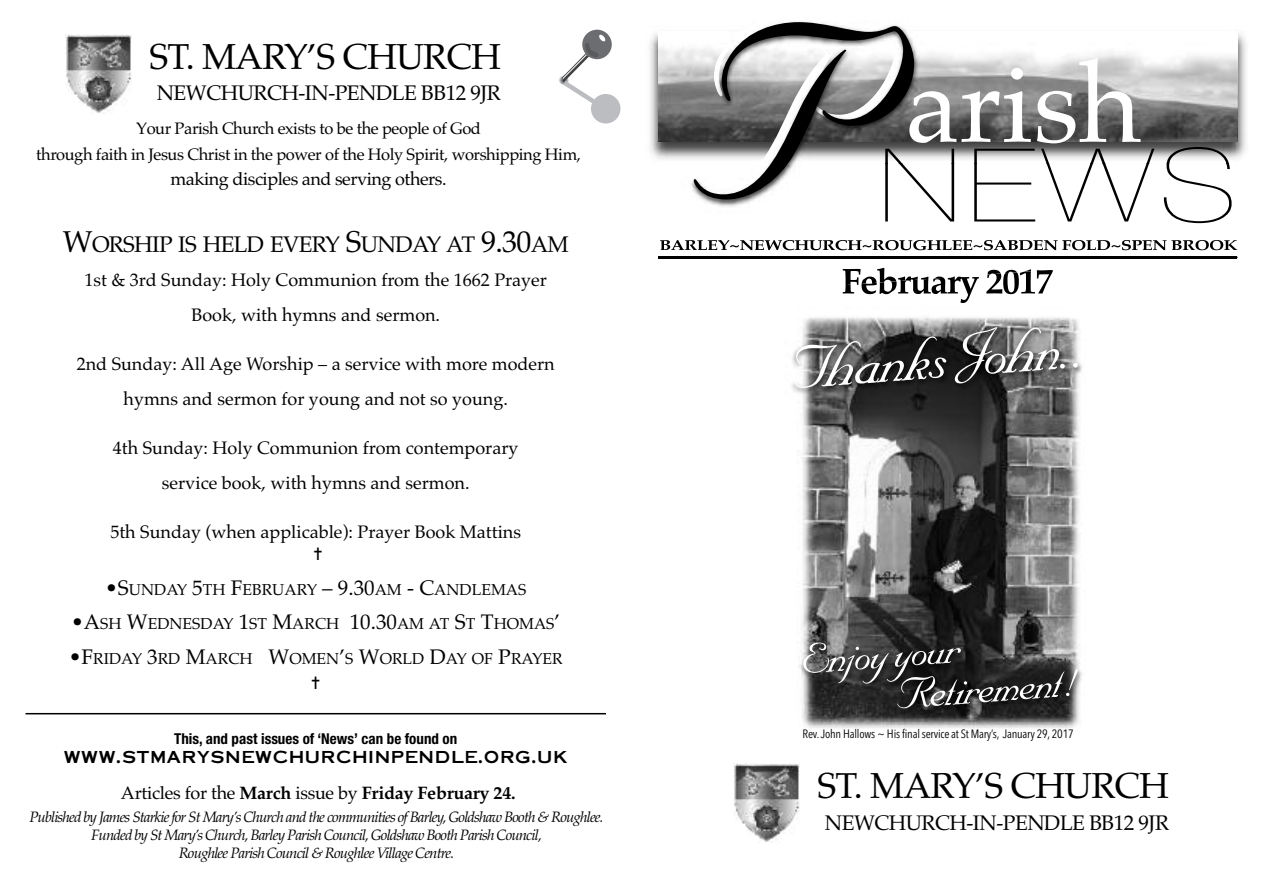
<style>
.page{position:relative;width:1263px;height:893px;background:#fff}
.page>*{position:absolute;margin:0;border:0;box-sizing:border-box;transform-origin:0 0}
.t1{font:288px "Nuptial Script";color:#000}
.t2{font:72px "Nuptial Script";color:#fff}
.t3{font:51px/41.5px "Nuptial Script";color:#fff}
.t4{font:36px "Palatino";letter-spacing:-.025em;color:#000}
.t5{font:22.5px "Palatino";letter-spacing:-.035em;color:#000}
.t6{font:21px "Palatino";letter-spacing:-.025em;color:#000}
.t7{font:18px/34.5px "Palatino";color:#000;text-align:center}
.t8{font:700 18px "Palatino";letter-spacing:-.015em;color:#000}
.t9{font:18px "Copybook";letter-spacing:.065em;color:#000}
.t10{font:18px "Palatino";letter-spacing:-.025em;color:#000}
.t11{font:16.5px/25.5px "Palatino";letter-spacing:-.025em;color:#000;text-align:center}
.t12{font:15.75px "Palatino";color:#000}
.t13{font:italic 15px/18px "Palatino";letter-spacing:-.06em;color:#000;text-align:center}
.t14{font:700 condensed 15px "Helvetica Neue";color:#000}
.t15{font:12px "Avenir Next Condensed";letter-spacing:-.015em;color:#000}
.s1{font-size:30px}
.s2{font-size:21px}
.s3{font-size:24px}
.s4{font-weight:400}
</style>
<div class="page">
<img style="left:1237px;top:33px;width:10px;height:124px">
<div style="left:582px;top:30px;width:30px;height:29px;background:#6c6d70;border-radius:50%"></div>
<svg style="left:559px;top:34px;width:61px;height:89px"></svg>
<img style="left:791px;top:318px;width:291px;height:410px">
<hr style="left:26px;top:713px;width:580px;height:1px;background:#000">
<img style="left:733px;top:764px;width:67px;height:78px">
<img style="left:65px;top:35px;width:67px;height:78px">
<img style="left:658px;top:195px;width:579px;height:123px">
<img style="left:650px;top:30px;width:587px;height:130px">
<img style="left:773px;top:283px;width:69px;height:7px">
<img style="left:842px;top:268px;width:32px;height:26px">
<img style="left:874px;top:262px;width:281px;height:56px">
<img style="left:704px;top:290px;width:69px;height:28px">
<img style="left:874px;top:270px;width:37px;height:13px">
<img style="left:686px;top:22px;width:220px;height:173px">
<img style="left:909px;top:68px;width:221px;height:76px">
<img style="left:885px;top:147px;width:346px;height:76px">
<img style="left:660px;top:240px;width:43px;height:10px">
<img style="left:659px;top:257px;width:578px;height:1px">
<h3 class="t4" style="left:149px;top:36px;width:353px">ST. MARY’S CHURCH</h3>
<p class="t6" style="left:157px;top:81px;width:346px">NEWCHURCH-IN-PENDLE BB12 9JR</p>
<p class="t11" style="left:36px;top:116px;width:546px">Your Parish Church exists to be the people of God<br>through faith in Jesus Christ in the power of the Holy Spirit, worshipping Him,</p>
<p class="t10" style="left:171px;top:169px;width:278px">making disciples and serving others.</p>
<p class="t5" style="left:63px;top:231px;width:507px"><span class="s1">W</span>ORSHIP IS HELD EVERY <span class="s1">S</span>UNDAY AT <span class="s1">9.30</span>AM</p>
<p class="t7" style="left:84px;top:263px;width:464px">1st &amp; 3rd Sunday: Holy Communion from the 1662 Prayer<br>Book, with hymns and sermon.</p>
<p class="t7" style="left:77px;top:347px;width:480px">2nd Sunday: All Age Worship – a service with more modern hymns and sermon for young and not so young.</p>
<p class="t7" style="left:113px;top:431px;width:407px">4th Sunday: Holy Communion from contemporary service book, with hymns and sermon.</p>
<p class="t7" style="left:110px;top:515px;width:412px">5th Sunday (when applicable): Prayer Book Mattins</p>
<p class="t12" style="left:105px;top:580px;width:423px"><span class="s2">•S</span>UNDAY <span class="s2">5</span>TH <span class="s2">F</span>EBRUARY <span class="s2">– 9.30</span>AM <span class="s2">- C</span>ANDLEMAS</p>
<p class="t12" style="left:71px;top:615px;width:491px"><span class="s2">•A</span>SH <span class="s2">W</span>EDNESDAY <span class="s2">1</span>ST <span class="s2">M</span>ARCH <span class="s2">10.30</span>AM AT <span class="s2">S</span>T <span class="s2">T</span>HOMAS<span class="s2">’</span></p>
<p class="t12" style="left:69px;top:649px;width:495px"><span class="s2">•F</span>RIDAY <span class="s2">3</span>RD <span class="s2">M</span>ARCH <span class="s2">W</span>OMEN<span class="s2">’</span>S <span class="s2">W</span>ORLD <span class="s2">D</span>AY OF <span class="s2">P</span>RAYER</p>
<p class="t14" style="left:174px;top:726px;width:285px">This, and past issues of ‘News’ can be found on</p>
<p class="t9" style="left:64px;top:747px;width:504px">WWW<span class="s3">.</span>STMARYSNEWCHURCHINPENDLE<span class="s3">.</span>ORG<span class="s3">.</span>UK</p>
<p class="t8" style="left:121px;top:783px;width:396px"><span class="s4">Articles for the</span> MARCH <span class="s4">issue by</span> FRIDAY FEBRUARY 24.</p>
<p class="t13" style="left:29px;top:808px;width:576px">Published by James Starkiefor St Mary’s Church and the communities ofBarley, Goldshaw Booth &amp; Roughlee.<br>Funded by St Mary’s Church, Barley Parish Council, Goldshaw Booth Parish Council,<br>Roughlee Parish Council &amp; Roughlee Village Centre.</p>
<h1 class="t1" style="left:681px;top:22px;width:194px">P</h1>
<h2 class="t2" style="left:790px;top:344px;width:299px;rotate:-4deg">ThanksJohn..</h2>
<h3 class="t3" style="left:894px;top:638px;width:182px;text-indent:-94px;rotate:-4deg">Enjoyyour<br>Retirement!</h3>
<p class="t15" style="left:803px;top:724px;width:273px">Rev.John Hallows ~ His final service at St Mary’s, January 29, 2017</p>
<h3 class="t4" style="left:817px;top:765px;width:353px">ST. MARY’S CHURCH</h3>
<p class="t6" style="left:825px;top:810px;width:346px">NEWCHURCH-IN-PENDLE BB12 9JR</p>
</div>
